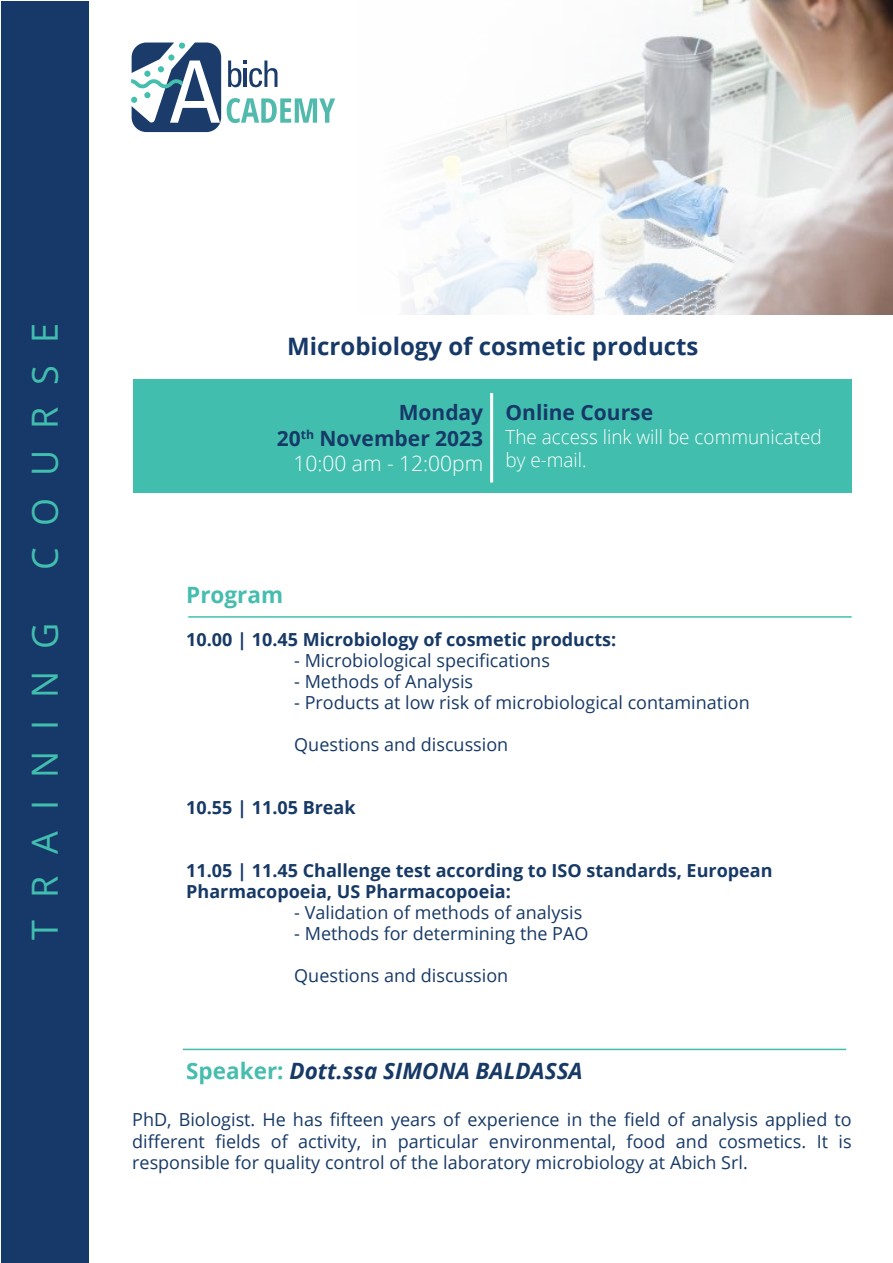
<style>
.page{position:relative;width:893px;height:1263px;background:#fff}
.page>*{position:absolute;margin:0;border:0;box-sizing:border-box;transform-origin:0 0}
.t1{font:36px "Open Sans";letter-spacing:.6em;color:#42beae}
.t2{font:700 24px "Open Sans";color:#173968}
.t3{font:italic 700 22.5px "Open Sans";color:#173966}
.t4{font:700 22.5px "Open Sans";color:#46bdae}
.t5{font:700 21px/25.2px "Open Sans";color:#173968;text-align:right}
.t6{font:300 19.5px/23.4px "Open Sans";color:#fff}
.t7{font:18px/21.6px "Open Sans";color:#173966;text-align:justify}
.t8{font:700 18px/21px "Open Sans";color:#173966}
.s1{font-weight:300;color:#fff}
.s2{font-style:normal;color:#46bdae}
</style>
<div class="page">
<div style="left:133px;top:380px;width:719px;height:113px;background:#42beae"></div>
<div style="left:1px;top:1px;width:88px;height:1261px;background:#173969"></div>
<svg style="left:228px;top:61px;width:49px;height:26px"></svg>
<svg style="left:131px;top:43px;width:90px;height:89px"></svg>
<svg style="left:227px;top:98px;width:108px;height:25px"></svg>
<hr style="left:490px;top:393px;width:3px;height:89px;background:#fff">
<hr style="left:188px;top:616px;width:664px;height:2px;background:#42beae">
<img style="left:403px;top:1px;width:489px;height:314px">
<hr style="left:183px;top:1049px;width:663px;height:1px;background:#42beae">
<p class="t1" style="left:20px;top:570px;width:248px;rotate:-90deg">COURSE</p>
<p class="t1" style="left:20px;top:940px;width:318px;rotate:-90deg">TRAINING</p>
<p class="t2" style="left:287px;top:330px;width:413px">Microbiology of cosmetic products</p>
<p class="t5" style="left:277px;top:400px;width:208px">Monday<br>20<sup>th</sup> November 2023<br><span class="s1">10:00 am - 12:00pm</span></p>
<p class="t5" style="left:505px;top:400px;width:149px">Online Course</p>
<p class="t6" style="left:505px;top:424px;width:318px">The access link will be communicated by e-mail.</p>
<p class="t4" style="left:186px;top:578px;width:98px">Program</p>
<p class="t8" style="left:186px;top:628px;width:431px">10.00 | 10.45 Microbiology of cosmetic products:</p>
<p class="t7" style="left:294px;top:649px;width:257px">- Microbiological specifications</p>
<p class="t7" style="left:294px;top:670px;width:180px">- Methods of Analysis</p>
<p class="t7" style="left:294px;top:691px;width:457px">- Products at low risk of microbiological contamination</p>
<p class="t7" style="left:294px;top:733px;width:216px">Questions and discussion</p>
<p class="t8" style="left:186px;top:796px;width:171px">10.55 | 11.05 Break</p>
<p class="t8" style="left:186px;top:859px;width:588px">11.05 | 11.45 Challenge test according to ISO standards, European<br>Pharmacopoeia, US Pharmacopoeia:</p>
<p class="t7" style="left:294px;top:901px;width:289px">- Validation of methods of analysis</p>
<p class="t7" style="left:294px;top:922px;width:296px">- Methods for determining the PAO</p>
<p class="t7" style="left:294px;top:964px;width:216px">Questions and discussion</p>
<p class="t3" style="left:186px;top:1055px;width:398px"><span class="s2">Speaker:</span> Dott.ssa SIMONA BALDASSA</p>
<p class="t7" style="left:132px;top:1108px;width:721px">PhD, Biologist. He has fifteen years of experience in the field of analysis applied to different fields of activity, in particular environmental, food and cosmetics. It is responsible for quality control of the laboratory microbiology at Abich Srl.</p>
</div>
